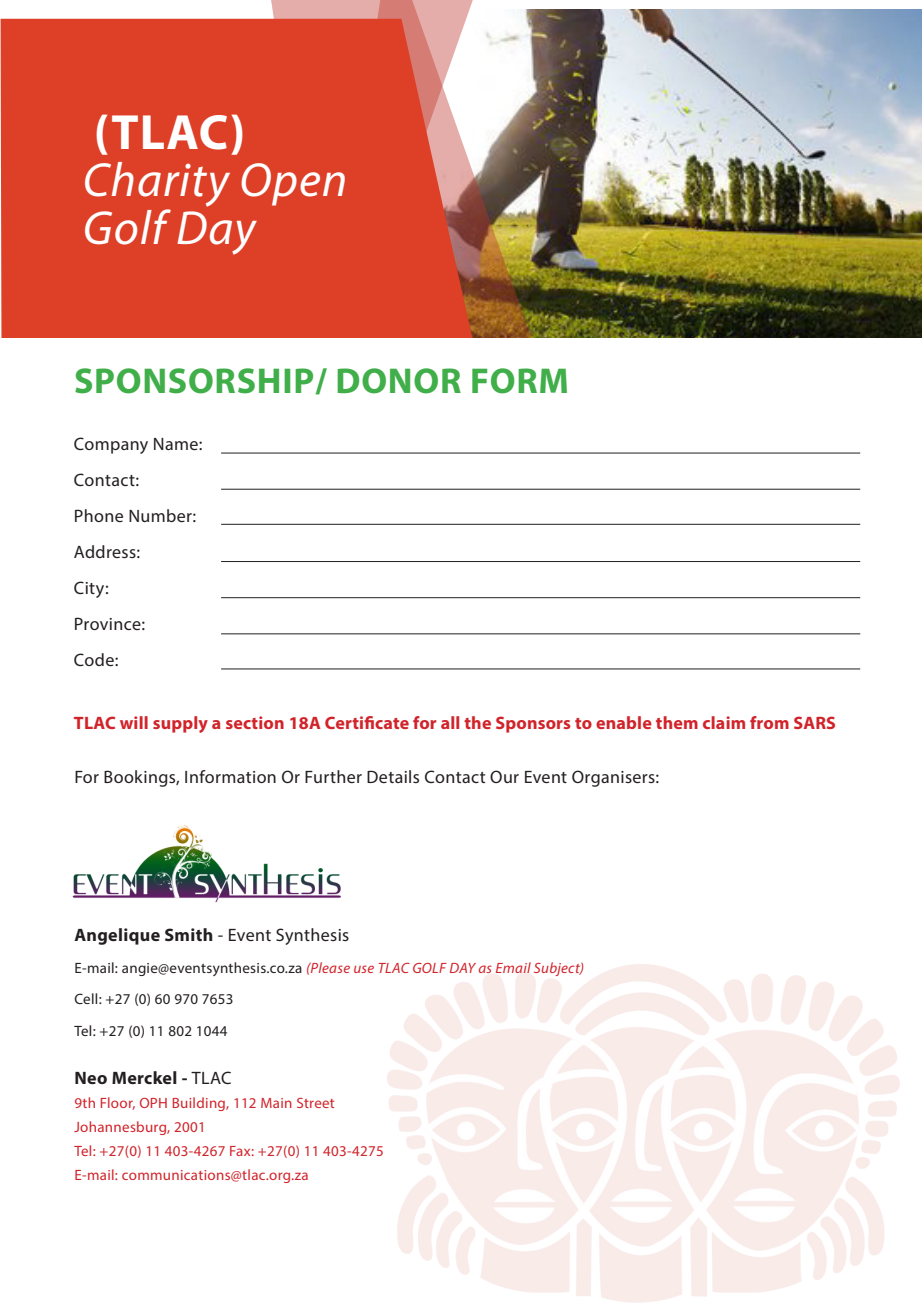
<style>
.page{position:relative;width:922px;height:1306px;background:#fff}
.page>*{position:absolute;margin:0;border:0;box-sizing:border-box;transform-origin:0 0}
.t1{font:700 49.65px "Myriad Pro";color:#fff}
.t2{font:italic 48px "Myriad Pro";letter-spacing:.02em;color:#fff}
.t3{font:700 36px "Myriad Pro";letter-spacing:.02em;color:#40ae49}
.t4{font:18px "Myriad Pro";letter-spacing:.02em;color:#231f20}
.t5{font:700 18px "Myriad Pro";letter-spacing:.01em;color:#d1232a}
.t6{font:700 18px "Myriad Pro";letter-spacing:.02em;color:#231f20}
.t7{font:15px "Myriad Pro";letter-spacing:.02em;color:#d1232a}
.t8{font:italic 15px "Myriad Pro";letter-spacing:.02em;color:#d1232a}
.t9{font:15px "Myriad Pro";letter-spacing:.02em;color:#231f20}
.s1{font-weight:700}
.s2{font-style:normal;color:#231f20}
.s3{font-weight:400}
</style>
<div class="page">
<img style="left:534px;top:10px;width:388px;height:328px">
<img style="left:475px;top:9px;width:59px;height:329px">
<svg style="left:270px;top:0;width:205px;height:338px;background:#e0a6a1"></svg>
<svg style="left:1px;top:19px;width:473px;height:319px;background:#dc4730"></svg>
<img style="left:388px;top:964px;width:511px;height:339px">
<hr style="left:221px;top:453px;width:639px;height:1px;background:#231f20">
<hr style="left:221px;top:489px;width:639px;height:1px;background:#231f20">
<hr style="left:221px;top:524px;width:639px;height:1px;background:#231f20">
<hr style="left:221px;top:561px;width:639px;height:1px;background:#231f20">
<hr style="left:221px;top:597px;width:639px;height:1px;background:#231f20">
<hr style="left:221px;top:633px;width:639px;height:1px;background:#231f20">
<hr style="left:221px;top:668px;width:639px;height:1px;background:#231f20">
<img style="left:72px;top:825px;width:269px;height:77px">
<p class="t1" style="left:94px;top:100px;width:153px">(TLAC)</p>
<p class="t2" style="left:83px;top:150px;width:266px">Charity Open</p>
<p class="t2" style="left:83px;top:198px;width:174px">Golf Day</p>
<p class="t3" style="left:74px;top:357px;width:496px">SPONSORSHIP/ DONOR FORM</p>
<p class="t4" style="left:74px;top:433px;width:130px">Company Name:</p>
<p class="t4" style="left:74px;top:469px;width:67px">Contact:</p>
<p class="t4" style="left:74px;top:505px;width:124px">Phone Number:</p>
<p class="t4" style="left:74px;top:541px;width:68px">Address:</p>
<p class="t4" style="left:74px;top:577px;width:36px">City:</p>
<p class="t4" style="left:74px;top:613px;width:73px">Province:</p>
<p class="t4" style="left:74px;top:649px;width:46px">Code:</p>
<p class="t5" style="left:74px;top:711px;width:763px">TLAC will supply a section 18A Certificate for all the Sponsors to enable them claim from SARS</p>
<p class="t4" style="left:74px;top:766px;width:586px">For Bookings, Information Or Further Details Contact Our Event Organisers:</p>
<p class="t4" style="left:74px;top:923px;width:276px"><span class="s1">Angelique Smith</span> - Event Synthesis</p>
<p class="t8" style="left:74px;top:958px;width:511px"><span class="s2">E-mail: angie@eventsynthesis.co.za</span> (Please use TLAC GOLF DAY as Email Subject)</p>
<p class="t9" style="left:74px;top:989px;width:161px">Cell: +27 (0) 60 970 7653</p>
<p class="t9" style="left:74px;top:1021px;width:155px">Tel: +27 (0) 11 802 1044</p>
<p class="t6" style="left:74px;top:1065px;width:159px">Neo Merckel - <span class="s3">TLAC</span></p>
<p class="t7" style="left:74px;top:1093px;width:262px">9th Floor, OPH Building, 112 Main Street</p>
<p class="t7" style="left:74px;top:1117px;width:133px">Johannesburg, 2001</p>
<p class="t7" style="left:74px;top:1141px;width:311px">Tel: +27(0) 11 403-4267 Fax: +27(0) 11 403-4275</p>
<p class="t7" style="left:74px;top:1165px;width:236px">E-mail: communications@tlac.org.za</p>
</div>
